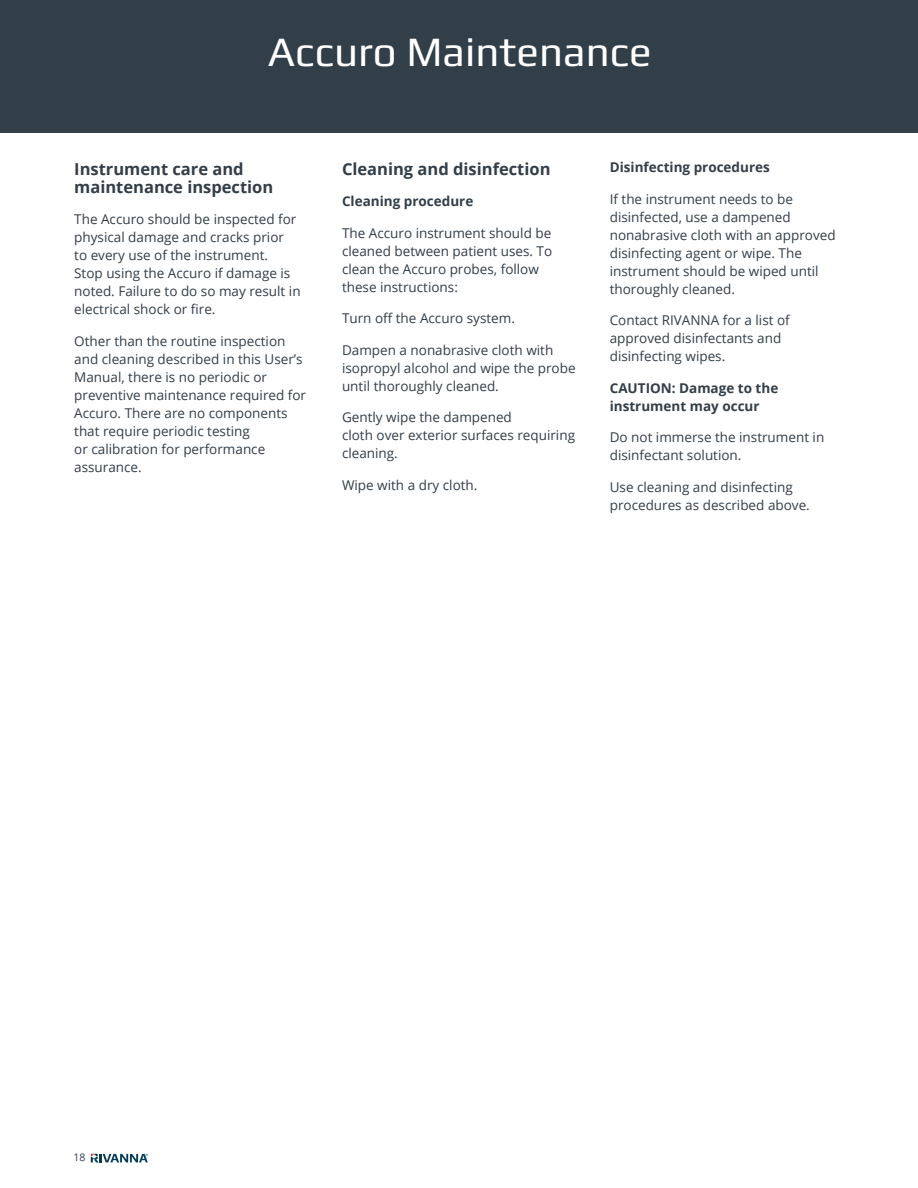
<style>
.page{position:relative;width:918px;height:1188px;background:#fff}
.page>*{position:absolute;margin:0;border:0;box-sizing:border-box;transform-origin:0 0}
.t1{font:42px "Play";color:#fff}
.t2{font:700 16.5px/18px "Open Sans";color:#323e48}
.t3{font:13.5px/18px "Open Sans";color:#323e48}
.t4{font:700 13.5px/18px "Open Sans";color:#323e48}
.t5{font:10.5px "Open Sans";color:#323e48}
</style>
<div class="page">
<svg style="left:91px;top:1154px;width:57px;height:8px"></svg>
<div style="left:0;top:0;width:918px;height:133px;background:#323e48"></div>
<h1 class="t1" style="left:268px;top:26px;width:385px">Accuro Maintenance</h1>
<p class="t2" style="left:74px;top:159px;width:201px">Instrument care and maintenance inspection</p>
<p class="t3" style="left:74px;top:210px;width:228px">The Accuro should be inspected for physical damage and cracks prior<br>to every use of the instrument.<br>Stop using the Accuro if damage is noted. Failure to do so may result in electrical shock or fire.</p>
<p class="t3" style="left:74px;top:331px;width:233px">Other than the routine inspection and cleaning described in this User’s<br>Manual, there is no periodic or preventive maintenance required for<br>Accuro. There are no components that require periodic testing<br>or calibration for performance assurance.</p>
<p class="t2" style="left:342px;top:159px;width:210px">Cleaning and disinfection</p>
<p class="t4" style="left:342px;top:192px;width:133px">Cleaning procedure</p>
<p class="t3" style="left:342px;top:223px;width:212px">The Accuro instrument should be cleaned between patient uses. To clean the Accuro probes, follow these instructions:</p>
<p class="t3" style="left:342px;top:309px;width:175px">Turn off the Accuro system.</p>
<p class="t3" style="left:342px;top:340px;width:235px">Dampen a nonabrasive cloth with isopropyl alcohol and wipe the probe until thoroughly cleaned.</p>
<p class="t3" style="left:342px;top:408px;width:235px">Gently wipe the dampened<br>cloth over exterior surfaces requiring cleaning.</p>
<p class="t3" style="left:342px;top:475px;width:137px">Wipe with a dry cloth.</p>
<p class="t4" style="left:610px;top:158px;width:162px">Disinfecting procedures</p>
<p class="t3" style="left:610px;top:190px;width:227px">If the instrument needs to be disinfected, use a dampened nonabrasive cloth with an approved disinfecting agent or wipe. The instrument should be wiped until thoroughly cleaned.</p>
<p class="t3" style="left:610px;top:311px;width:182px">Contact RIVANNA for a list of approved disinfectants and disinfecting wipes.</p>
<p class="t4" style="left:610px;top:378px;width:170px">CAUTION: Damage to the instrument may occur</p>
<p class="t3" style="left:610px;top:428px;width:216px">Do not immerse the instrument in disinfectant solution.</p>
<p class="t3" style="left:610px;top:477px;width:202px">Use cleaning and disinfecting procedures as described above.</p>
<p class="t5" style="left:74px;top:1150px;width:14px">18</p>
</div>
